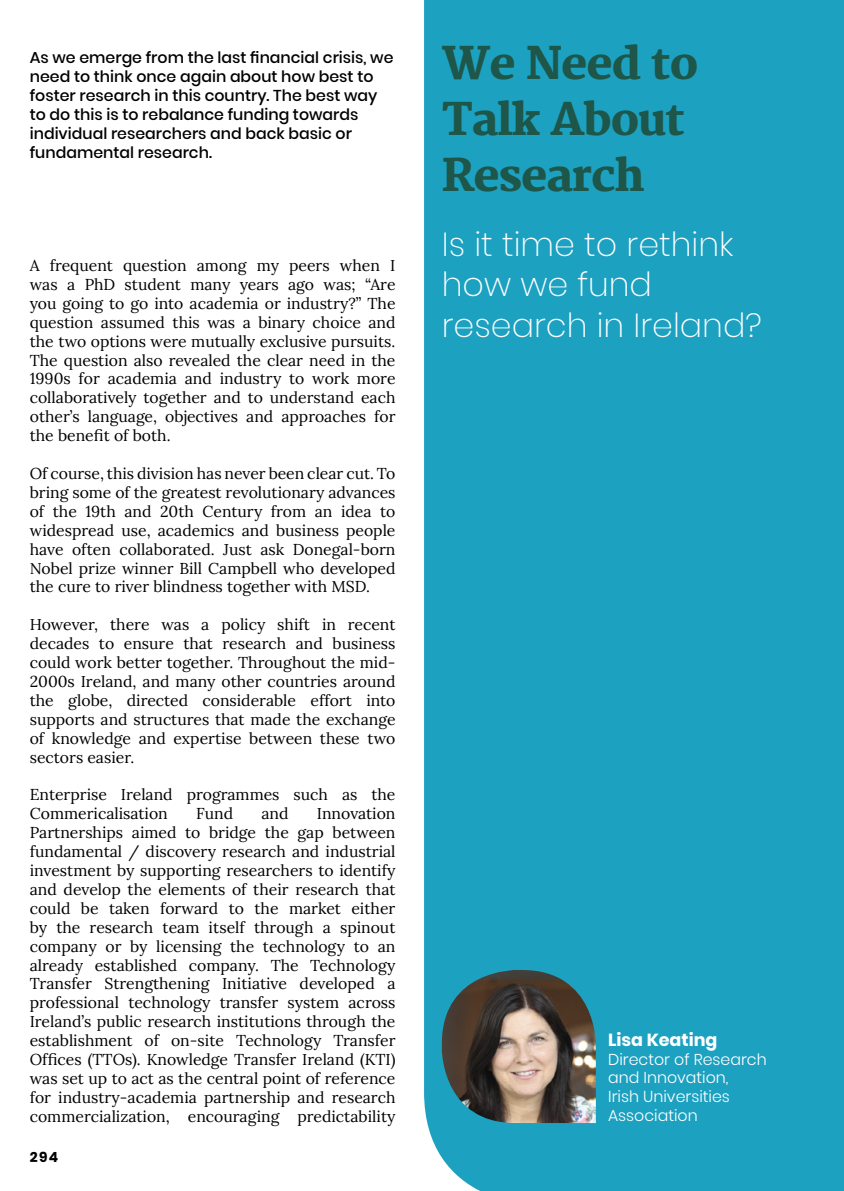
<style>
.page{position:relative;width:844px;height:1191px;background:#fff}
.page>*{position:absolute;margin:0;border:0;box-sizing:border-box;transform-origin:0 0}
.Header_1{font:800 43.75px/56px "Merriweather";letter-spacing:-.025em;color:#1e5649}
.Header_2{font:200 33.25px/40.2px "Poppins";color:#fff}
.author{font:700 17.5px "Poppins";color:#fff}
.t1{font:15.75px/18.9px "Lora";color:#000;text-align:justify}
.Summary{font:500 15.75px/18.9px "Poppins";color:#000}
.author_function{font:300 15.75px/18.9px "Poppins";color:#fff}
.style_for_footer_pag{font:700 14px "Poppins";color:#000}
</style>
<div class="page">
<div style="left:424px;top:0;width:419px;height:1191px;background:#1da1c1"></div>
<img style="left:442px;top:970px;width:153px;height:153px">
<p class="Summary" style="left:30px;top:48px;width:365px">As we emerge from the last financial crisis, we need to think once again about how best to foster research in this country. The best way to do this is to rebalance funding towards individual researchers and back basic or fundamental research.</p>
<p class="t1" style="left:30px;top:255px;width:367px">A frequent question among my peers when I was a PhD student many years ago was; “Are you going to go into academia or industry?” The question assumed this was a binary choice and the two options were mutually exclusive pursuits.<br>The question also revealed the clear need in the 1990s for academia and industry to work more collaboratively together and to understand each other’s language, objectives and approaches for the benefit of both.</p>
<p class="t1" style="left:30px;top:463px;width:367px">Of course, this division has never been clear cut. To bring some of the greatest revolutionary advances of the 19th and 20th Century from an idea to widespread use, academics and business people have often collaborated. Just ask Donegal-born Nobel prize winner Bill Campbell who developed the cure to river blindness together with MSD.</p>
<p class="t1" style="left:30px;top:614px;width:367px">However, there was a policy shift in recent decades to ensure that research and business could work better together. Throughout the mid-2000s Ireland, and many other countries around the globe, directed considerable effort into supports and structures that made the exchange of knowledge and expertise between these two sectors easier.</p>
<p class="t1" style="left:30px;top:784px;width:367px">Enterprise Ireland programmes such as the<br>Commericalisation</p>
<p class="t1" style="left:196px;top:803px;width:38px">Fund</p>
<p class="t1" style="left:261px;top:803px;width:29px">and</p>
<p class="t1" style="left:30px;top:803px;width:367px;text-indent:287px">Innovation Partnerships aimed to bridge the gap between fundamental / discovery research and industrial investment by supporting researchers to identify and develop the elements of their research that could be taken forward to the market either by the research team itself through a spinout company or by licensing the technology to an already established company. The Technology Transfer Strengthening Initiative developed a professional technology transfer system across Ireland’s public research institutions through the establishment of on-site Technology Transfer Offices (TTOs). Knowledge Transfer Ireland (KTI) was set up to act as the central point of reference for industry-academia partnership and research commercialization, encouraging predictability</p>
<p class="style_for_footer_pag" style="left:30px;top:1149px;width:30px">294</p>
<p class="Header_1" style="left:441px;top:37px;width:258px">We Need to<br>Talk About<br>Research</p>
<p class="Header_2" style="left:441px;top:224px;width:321px">Is it time to rethink how we fund research in Ireland?</p>
<p class="author" style="left:608px;top:1029px;width:111px">Lisa Keating</p>
<p class="author_function" style="left:608px;top:1049px;width:160px">Director of Research and Innovation,<br>Irish Universities<br>Association</p>
</div>
